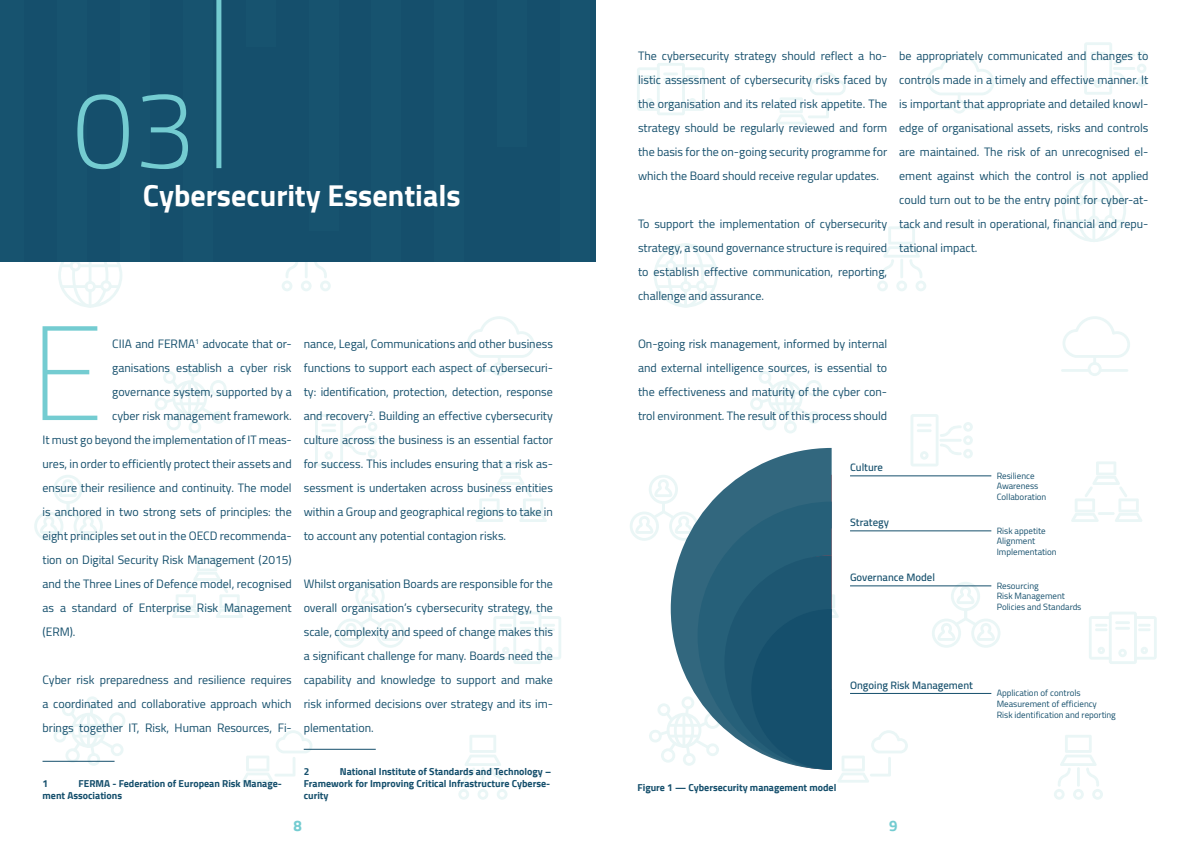
<style>
.page{position:relative;width:1191px;height:842px;background:#fff}
.page>*{position:absolute;margin:0;border:0;box-sizing:border-box;transform-origin:0 0}
.t1{font:200 134px "Cairo";color:#74ccd1}
.t2{font:300 110px "Cairo";color:#74ccd1}
.t3{font:700 30px "Cairo";color:#fff}
.t4{font:700 15px "Cairo";color:#74ccd1}
.t5{font:12px/24px "Cairo";color:#154f6c;text-align:justify}
.t6{font:600 10.7px "Cairo";color:#154f6c}
.t7{font:700 10px/12px "Cairo";color:#154f6c}
.t8{font:8.9px/10.7px "Cairo";color:#154f6c}
</style>
<div class="page">
<hr style="left:925px;top:107px;width:30px;height:2px;background:#eaf6f6">
<svg style="left:927px;top:54px;width:67px;height:60px"></svg>
<hr style="left:1061px;top:369px;width:29px;height:3px;background:#eaf6f6">
<svg style="left:1063px;top:316px;width:67px;height:60px"></svg>
<svg style="left:775px;top:72px;width:71px;height:52px"></svg>
<svg style="left:1071px;top:461px;width:71px;height:61px"></svg>
<hr style="left:1097px;top:512px;width:17px;height:3px;background:#eaf6f6">
<svg style="left:654px;top:243px;width:64px;height:64px"></svg>
<svg style="left:1062px;top:178px;width:64px;height:64px"></svg>
<svg style="left:1089px;top:612px;width:67px;height:52px"></svg>
<svg style="left:637px;top:63px;width:68px;height:52px"></svg>
<svg style="left:750px;top:364px;width:72px;height:69px"></svg>
<svg style="left:932px;top:582px;width:68px;height:66px"></svg>
<svg style="left:911px;top:414px;width:61px;height:52px"></svg>
<svg style="left:1084px;top:42px;width:62px;height:53px"></svg>
<svg style="left:1054px;top:735px;width:49px;height:65px"></svg>
<svg style="left:877px;top:226px;width:49px;height:65px"></svg>
<hr style="left:465px;top:369px;width:30px;height:3px;background:#eaf6f6">
<svg style="left:467px;top:316px;width:67px;height:60px"></svg>
<svg style="left:242px;top:730px;width:70px;height:53px"></svg>
<svg style="left:172px;top:557px;width:71px;height:61px"></svg>
<hr style="left:199px;top:608px;width:16px;height:3px;background:#eaf6f6">
<svg style="left:476px;top:461px;width:71px;height:61px"></svg>
<hr style="left:502px;top:512px;width:17px;height:3px;background:#eaf6f6">
<svg style="left:58px;top:261px;width:64px;height:46px"></svg>
<svg style="left:493px;top:612px;width:68px;height:52px"></svg>
<svg style="left:155px;top:364px;width:71px;height:69px"></svg>
<svg style="left:53px;top:696px;width:72px;height:70px"></svg>
<svg style="left:336px;top:582px;width:69px;height:66px"></svg>
<svg style="left:34px;top:475px;width:69px;height:66px"></svg>
<svg style="left:315px;top:414px;width:62px;height:52px"></svg>
<svg style="left:458px;top:735px;width:49px;height:65px"></svg>
<svg style="left:282px;top:261px;width:49px;height:30px"></svg>
<div style="left:0;top:0;width:595px;height:261px;background:#154f6c"></div>
<div style="left:0;top:0;width:24px;height:261px;background:#17536f"></div>
<div style="left:57px;top:0;width:30px;height:261px;background:#17536f"></div>
<div style="left:183px;top:0;width:29px;height:261px;background:#17536f"></div>
<div style="left:372px;top:0;width:29px;height:261px;background:#17536f"></div>
<div style="left:120px;top:0;width:29px;height:261px;background:#17536f"></div>
<div style="left:246px;top:0;width:29px;height:47px;background:#17536f"></div>
<div style="left:497px;top:0;width:30px;height:146px;background:#17536f"></div>
<div style="left:309px;top:0;width:29px;height:231px;background:#17536f"></div>
<div style="left:434px;top:0;width:30px;height:261px;background:#17536f"></div>
<div style="left:560px;top:0;width:30px;height:261px;background:#17536f"></div>
<hr style="left:43px;top:761px;width:72px;height:1px;background:#154f6c">
<hr style="left:304px;top:749px;width:72px;height:1px;background:#154f6c">
<svg style="left:742px;top:448px;width:89px;height:27px;fill:#32677e"></svg>
<svg style="left:630px;top:475px;width:278px;height:308px"></svg>
<hr style="left:850px;top:693px;width:141px;height:1px;background:#154f6c">
<hr style="left:850px;top:585px;width:141px;height:1px;background:#154f6c">
<hr style="left:850px;top:530px;width:141px;height:1px;background:#154f6c">
<hr style="left:850px;top:475px;width:141px;height:1px;background:#154f6c">
<div style="left:216px;top:0;width:5px;height:168px;background:#74ccd1"></div>
<h2 class="t2" style="left:72px;top:40px;width:125px">03</h2>
<h3 class="t3" style="left:143px;top:178px;width:319px">Cybersecurity Essentials</h3>
<h1 class="t1" style="left:30px;top:265px;width:75px">E</h1>
<p class="t5" style="left:112px;top:332px;width:181px">CIIA and FERMA<sup>1</sup> advocate that or-</p>
<p class="t5" style="left:112px;top:356px;width:181px">ganisations establish a cyber risk</p>
<p class="t5" style="left:112px;top:380px;width:181px">governance system, supported by a</p>
<p class="t5" style="left:112px;top:404px;width:181px">cyber risk management framework.</p>
<p class="t5" style="left:43px;top:428px;width:251px">It must go beyond the implementation of IT meas-</p>
<p class="t5" style="left:43px;top:452px;width:251px">ures, in order to efficiently protect their assets and</p>
<p class="t5" style="left:43px;top:476px;width:251px">ensure their resilience and continuity. The model</p>
<p class="t5" style="left:43px;top:500px;width:251px">is anchored in two strong sets of principles: the</p>
<p class="t5" style="left:43px;top:524px;width:251px">eight principles set out in the OECD recommenda-</p>
<p class="t5" style="left:43px;top:548px;width:251px">tion on Digital Security Risk Management (2015)</p>
<p class="t5" style="left:43px;top:572px;width:251px">and the Three Lines of Defence model, recognised</p>
<p class="t5" style="left:43px;top:596px;width:251px">as a standard of Enterprise Risk Management</p>
<p class="t5" style="left:43px;top:620px;width:35px">(ERM).</p>
<p class="t5" style="left:43px;top:668px;width:251px">Cyber risk preparedness and resilience requires a coordinated and collaborative approach which brings together IT, Risk, Human Resources, Fi-</p>
<p class="t7" style="left:43px;top:778px;width:241px;text-indent:36px">FERMA - Federation of European Risk Manage&shy;ment Associations</p>
<p class="t7" style="left:43px;top:778px;width:7px">1</p>
<p class="t5" style="left:304px;top:332px;width:251px">nance, Legal, Communications and other business functions to support each aspect of cybersecuri&shy;ty: identification, protection, detection, response and recovery<sup>2</sup>. Building an effective cybersecurity culture across the business is an essential factor for success. This includes ensuring that a risk as&shy;sessment is undertaken across business entities within a Group and geographical regions to take in to account any potential contagion risks.</p>
<p class="t5" style="left:304px;top:572px;width:251px">Whilst organisation Boards are responsible for the overall organisation’s cybersecurity strategy, the scale, complexity and speed of change makes this a significant challenge for many. Boards need the capability and knowledge to support and make risk informed decisions over strategy and its im&shy;plementation.</p>
<p class="t7" style="left:304px;top:766px;width:7px">2</p>
<p class="t7" style="left:304px;top:766px;width:249px;text-align:justify;text-indent:36px">National Institute of Standards and Technology – Framework for Improving Critical Infrastructure Cyberse&shy;curity</p>
<p class="t5" style="left:638px;top:44px;width:251px">The cybersecurity strategy should reflect a ho&shy;listic assessment of cybersecurity risks faced by the organisation and its related risk appetite. The strategy should be regularly reviewed and form the basis for the on-going security programme for which the Board should receive regular updates.</p>
<p class="t5" style="left:638px;top:212px;width:251px">To support the implementation of cybersecurity strategy, a sound governance structure is required to establish effective communication, reporting, challenge and assurance.</p>
<p class="t5" style="left:638px;top:332px;width:251px">On-going risk management, informed by internal and external intelligence sources, is essential to the effectiveness and maturity of the cyber con&shy;trol environment. The result of this process should</p>
<p class="t5" style="left:899px;top:44px;width:251px">be appropriately communicated and changes to controls made in a timely and effective manner. It is important that appropriate and detailed knowl&shy;edge of organisational assets, risks and controls are maintained. The risk of an unrecognised el&shy;ement against which the control is not applied could turn out to be the entry point for cyber-at&shy;tack and result in operational, financial and repu&shy;tational impact.</p>
<p class="t6" style="left:850px;top:458px;width:34px">Culture</p>
<p class="t6" style="left:850px;top:513px;width:40px">Strategy</p>
<p class="t8" style="left:996px;top:470px;width:51px">Resilience<br>Awareness<br>Collaboration</p>
<p class="t8" style="left:996px;top:525px;width:62px">Risk appetite<br>Alignment<br>Implementation</p>
<p class="t6" style="left:850px;top:568px;width:86px">Governance Model</p>
<p class="t8" style="left:996px;top:580px;width:86px">Resourcing<br>Risk Management<br>Policies and Standards</p>
<p class="t6" style="left:850px;top:676px;width:124px">Ongoing Risk Management</p>
<p class="t8" style="left:996px;top:688px;width:121px">Application of controls<br>Measurement of efficiency<br>Risk identification and reporting</p>
<p class="t7" style="left:637px;top:782px;width:200px">Figure 1 — Cybersecurity management model</p>
<p class="t4" style="left:293px;top:816px;width:10px">8</p>
<p class="t4" style="left:889px;top:816px;width:10px">9</p>
</div>
